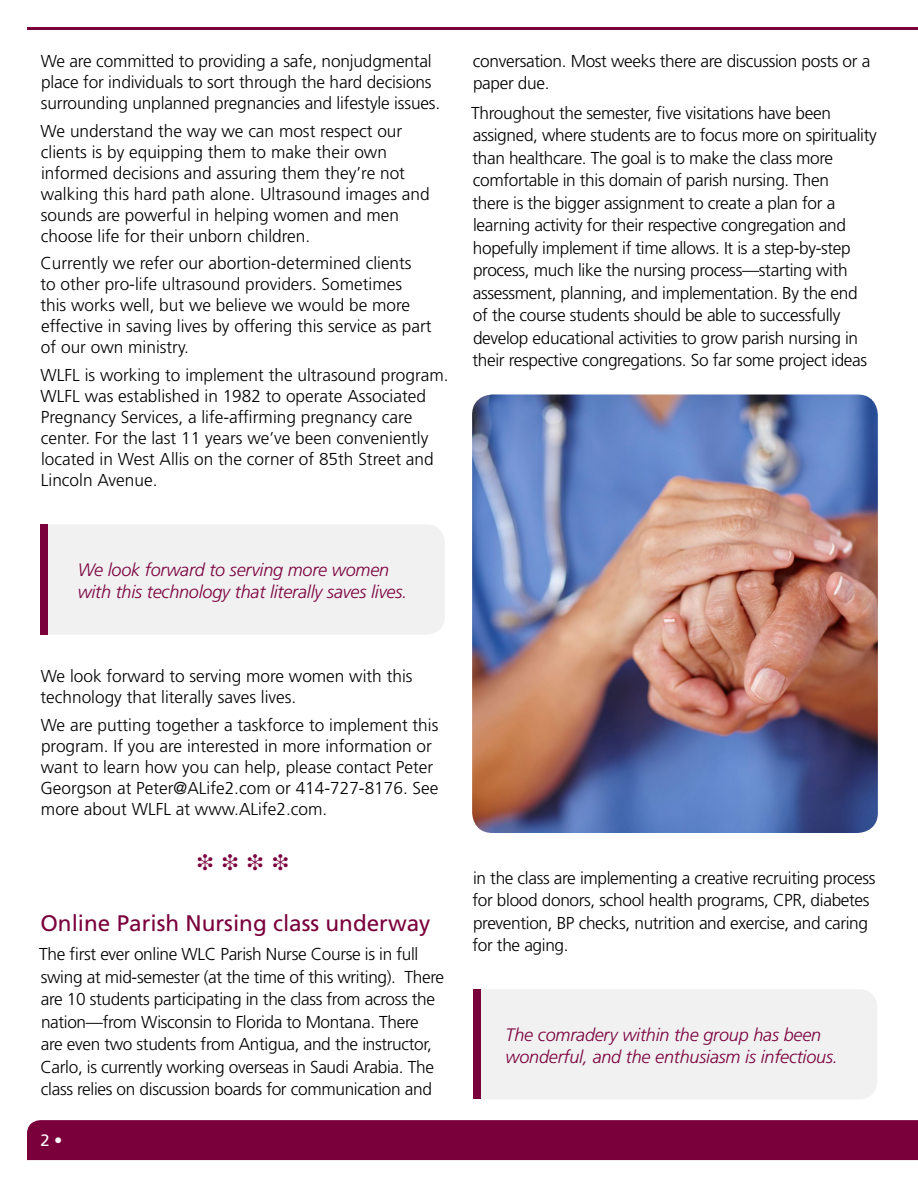
<style>
.page{position:relative;width:918px;height:1188px;background:#fff}
.page>*{position:absolute;margin:0;border:0;box-sizing:border-box;transform-origin:0 0}
.t1{font:22.5px "Frutiger LT Std";color:#7a003c}
.t2{font:22.5px "Zapf Dingbats ITC";color:#7a003c}
.t3{font:italic 300 18px/21.6px "Frutiger LT Std";letter-spacing:-.01em;color:#7a003c}
.t4{font:300 17.25px/22.5px "Frutiger LT Std";letter-spacing:-.02em;color:#000}
.t5{font:300 17.25px/21px "Frutiger LT Std";color:#000}
.t6{font:16.5px "Frutiger LT Std";color:#fff}
.s1{font-weight:300}
</style>
<div class="page">
<div style="left:27px;top:1120px;width:891px;height:40px;background:#7a003c"></div>
<hr style="left:27px;top:27px;width:891px;height:3px;background:#7a003c">
<div style="left:481px;top:989px;width:396px;height:110px;background:#f1f1f2"></div>
<div style="left:473px;top:989px;width:8px;height:110px;background:#7a003c"></div>
<div style="left:48px;top:525px;width:397px;height:109px;background:#f1f1f2"></div>
<div style="left:40px;top:524px;width:8px;height:111px;background:#7a003c"></div>
<img style="left:472px;top:394px;width:406px;height:439px">
<p class="t4" style="left:41px;top:51px;width:401px;line-height:21px">We are committed to providing a safe, nonjudgmental place for individuals to sort through the hard decisions surrounding unplanned pregnancies and lifestyle issues.</p>
<p class="t5" style="left:41px;top:120px;width:391px">We understand the way we can most respect our clients is by equipping them to make their own informed decisions and assuring them they’re not walking this hard path alone. Ultrasound images and sounds are powerful in helping women and men choose life for their unborn children.</p>
<p class="t5" style="left:40px;top:253px;width:393px">Currently we refer our abortion-determined clients<br>to other pro-life ultrasound providers. Sometimes this works well, but we believe we would be more effective in saving lives by offering this service as part of our own ministry.</p>
<p class="t5" style="left:41px;top:365px;width:409px">WLFL is working to implement the ultrasound program.<br>WLFL was established in 1982 to operate Associated Pregnancy Services, a life-affirming pregnancy care center. For the last 11 years we’ve been conveniently located in West Allis on the corner of 85th Street and Lincoln Avenue.</p>
<p class="t4" style="left:473px;top:50px;width:399px">conversation. Most weeks there are discussion posts or a paper due.</p>
<p class="t4" style="left:471px;top:102px;width:407px">Throughout the semester, five visitations have been assigned, where students are to focus more on spirituality than healthcare. The goal is to make the class more comfortable in this domain of parish nursing. Then<br>there is the bigger assignment to create a plan for a learning activity for their respective congregation and hopefully implement if time allows. It is a step-by-step process, much like the nursing process—starting with assessment, planning, and implementation. By the end<br>of the course students should be able to successfully develop educational activities to grow parish nursing in their respective congregations. So far some project ideas</p>
<p class="t3" style="left:78px;top:559px;width:331px">We look forward to serving more women with this technology that literally saves lives.</p>
<p class="t5" style="left:40px;top:666px;width:374px">We look forward to serving more women with this technology that literally saves lives.</p>
<p class="t5" style="left:40px;top:714px;width:400px">We are putting together a taskforce to implement this program. If you are interested in more information or want to learn how you can help, please contact Peter Georgson at Peter@ALife2.com or 414-727-8176. See more about WLFL at www.ALife2.com.</p>
<h1 class="t2" style="left:197px;top:852px;width:93px">❉❉❉❉</h1>
<h1 class="t1" style="left:40px;top:910px;width:392px">Online Parish Nursing class underway</h1>
<p class="t4" style="left:39px;top:943px;width:406px">The first ever online WLC Parish Nurse Course is in full swing at mid-semester (at the time of this writing). There are 10 students participating in the class from across the nation—from Wisconsin to Florida to Montana. There<br>are even two students from Antigua, and the instructor, Carlo, is currently working overseas in Saudi Arabia. The class relies on discussion boards for communication and</p>
<p class="t6" style="left:40px;top:1131px;width:24px">2 <span class="s1">•</span></p>
<p class="t4" style="left:472px;top:867px;width:404px">in the class are implementing a creative recruiting process for blood donors, school health programs, CPR, diabetes prevention, BP checks, nutrition and exercise, and caring for the aging.</p>
<p class="t3" style="left:506px;top:1024px;width:334px">The comradery within the group has been wonderful, and the enthusiasm is infectious.</p>
</div>
